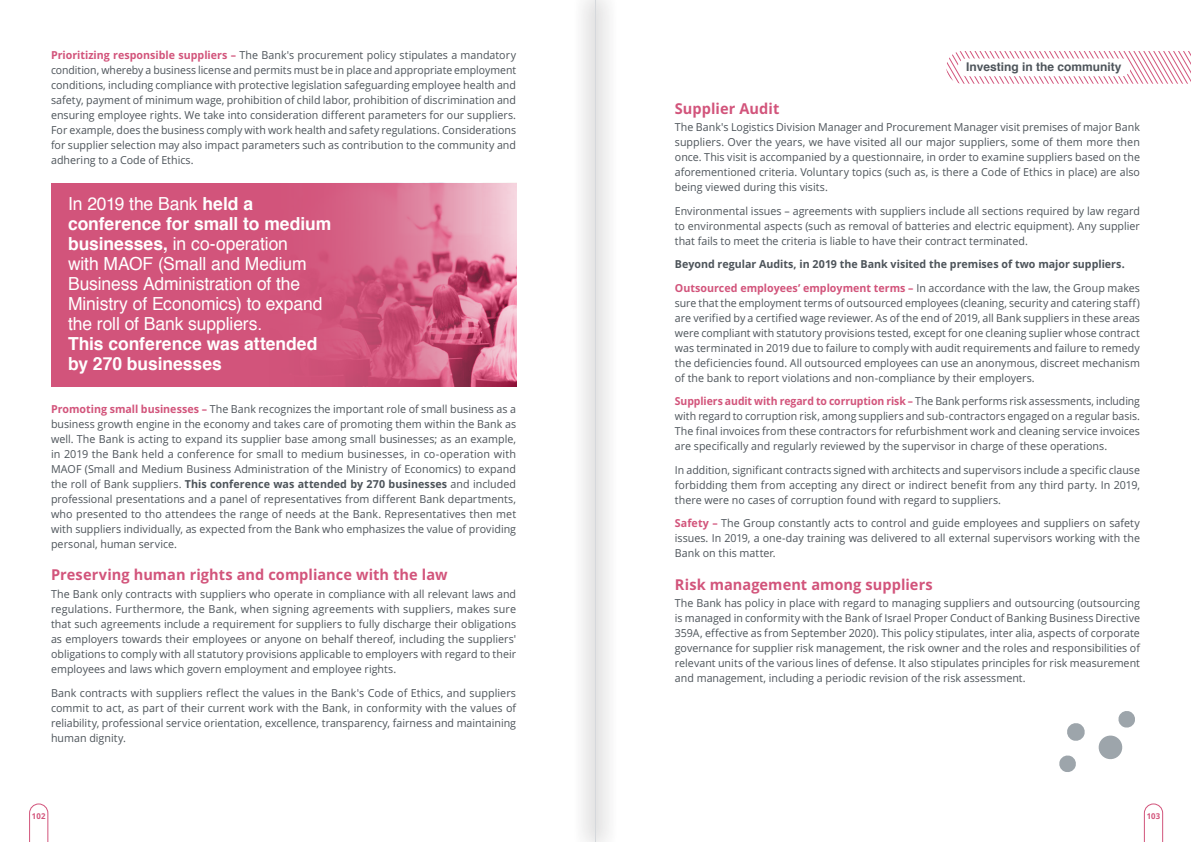
<style>
.page{position:relative;width:1191px;height:842px;background:#fff}
.page>*{position:absolute;margin:0;border:0;box-sizing:border-box;transform-origin:0 0}
.t1{font:18px/20px "Helvetica";letter-spacing:-.005em;color:#fff}
.t2{font:700 15px "Open Sans Hebrew";letter-spacing:.005em;color:#d2547b}
.t3{font:700 12px "Helvetica";color:#4d545a}
.t4{font:11px/15px "Open Sans Hebrew";color:#4d545a;text-align:justify}
.t5{font:11px/15px "Open Sans Hebrew";color:#4d545a;text-align:justify;scale:.95 1}
.t6{font:11px/15px "Open Sans Hebrew";color:#4d545a;text-align:justify;scale:.96 1}
.t7{font:700 11px "Open Sans Hebrew";color:#4d545a}
.t8{font:700 8px "Open Sans Hebrew";letter-spacing:.01em;color:#d2547b}
.s1{font-weight:700;color:#d2547b}
.s2{font-weight:700}
</style>
<div class="page">
<svg style="left:1144px;top:804px;width:18px;height:38px"></svg>
<svg style="left:29px;top:804px;width:19px;height:38px"></svg>
<svg style="left:946px;top:51px;width:245px;height:33px"></svg>
<div style="left:957px;top:58px;width:173px;height:18px;background:#fff;border-radius:9px"></div>
<div style="left:51px;top:183px;width:465px;height:204px;background:#d2547b"></div>
<img style="left:338px;top:183px;width:178px;height:204px">
<svg style="left:1067px;top:723px;width:18px;height:18px"></svg>
<svg style="left:1059px;top:755px;width:17px;height:17px"></svg>
<svg style="left:1098px;top:711px;width:37px;height:49px"></svg>
<div style="left:573px;top:0;width:45px;height:842px;background:#231f20;opacity:.6"></div>
<hr style="left:595px;top:0;width:1px;height:842px;background:#d5d8dc">
<p class="t4" style="left:51px;top:48px;width:466px"><span class="s1">Prioritizing responsible suppliers –</span> The Bank's procurement policy stipulates a mandatory condition, whereby a business license and permits must be in place and appropriate employment conditions, including compliance with protective legislation safeguarding employee health and safety, payment of minimum wage, prohibition of child labor, prohibition of discrimination and ensuring employee rights. We take into consideration different parameters for our suppliers.<br>For example, does the business comply with work health and safety regulations. Considerations for supplier selection may also impact parameters such as contribution to the community and adhering to a Code of Ethics.</p>
<p class="t1" style="left:68px;top:194px;width:265px">In 2019 the Bank <span class="s2">held a conference for small to medium businesses,</span> in co-operation<br>with MAOF (Small and Medium<br>Business Administration of the<br>Ministry of Economics) to expand the roll of Bank suppliers.<br><span class="s2">This conference was attended by 270 businesses</span></p>
<p class="t4" style="left:51px;top:402px;width:466px"><span class="s1">Promoting small businesses –</span> The Bank recognizes the important role of small business as a business growth engine in the economy and takes care of promoting them within the Bank as well. The Bank is acting to expand its supplier base among small businesses; as an example, in 2019 the Bank held a conference for small to medium businesses, in co-operation with MAOF (Small and Medium Business Administration of the Ministry of Economics) to expand the roll of Bank suppliers. <span class="s2">This conference was attended by 270 businesses</span> and included professional presentations and a panel of representatives from different Bank departments, who presented to tho attendees the range of needs at the Bank. Representatives then met with suppliers individually, as expected from the Bank who emphasizes the value of providing personal, human service.</p>
<h3 class="t2" style="left:51px;top:566px;width:398px">Preserving human rights and compliance with the law</h3>
<p class="t4" style="left:51px;top:587px;width:466px">The Bank only contracts with suppliers who operate in compliance with all relevant laws and regulations. Furthermore, the Bank, when signing agreements with suppliers, makes sure that such agreements include a requirement for suppliers to fully discharge their obligations as employers towards their employees or anyone on behalf thereof, including the suppliers' obligations to comply with all statutory provisions applicable to employers with regard to their employees and laws which govern employment and employee rights.</p>
<p class="t4" style="left:51px;top:685px;width:466px">Bank contracts with suppliers reflect the values in the Bank's Code of Ethics, and suppliers commit to act, as part of their current work with the Bank, in conformity with the values of reliability, professional service orientation, excellence, transparency, fairness and maintaining human dignity.</p>
<p class="t3" style="left:966px;top:58px;width:157px">Investing in the community</p>
<h3 class="t2" style="left:675px;top:100px;width:106px">Supplier Audit</h3>
<p class="t4" style="left:675px;top:120px;width:466px">The Bank's Logistics Division Manager and Procurement Manager visit premises of major Bank suppliers. Over the years, we have visited all our major suppliers, some of them more then once. This visit is accompanied by a questionnaire, in order to examine suppliers based on the aforementioned criteria. Voluntary topics (such as, is there a Code of Ethics in place) are also being viewed during this visits.</p>
<p class="t4" style="left:675px;top:204px;width:466px">Environmental issues – agreements with suppliers include all sections required by law regard to environmental aspects (such as removal of batteries and electric equipment). Any supplier that fails to meet the criteria is liable to have their contract terminated.</p>
<p class="t7" style="left:675px;top:258px;width:451px">Beyond regular Audits, in 2019 the Bank visited the premises of two major suppliers.</p>
<p class="t4" style="left:675px;top:281px;width:466px"><span class="s1">Outsourced employees’ employment terms –</span> In accordance with the law, the Group makes sure that the employment terms of outsourced employees (cleaning, security and catering staff) are verified by a certified wage reviewer. As of the end of 2019, all Bank suppliers in these areas were compliant with statutory provisions tested, except for one cleaning suplier whose contract was terminated in 2019 due to failure to comply with audit requirements and failure to remedy the deficiencies found. All outsourced employees can use an anonymous, discreet mechanism of the bank to report violations and non-compliance by their employers.</p>
<p class="t5" style="left:675px;top:394px;width:491px"><span class="s1">Suppliers audit with regard to corruption risk –</span> The Bank performs risk assessments, including with regard to corruption risk, among suppliers and sub-contractors engaged on a regular basis.<br>The final invoices from these contractors for refurbishment work and cleaning service invoices are specifically and regularly reviewed by the supervisor in charge of these operations.</p>
<p class="t6" style="left:675px;top:463px;width:486px">In addition, significant contracts signed with architects and supervisors include a specific clause forbidding them from accepting any direct or indirect benefit from any third party. In 2019, there were no cases of corruption found with regard to suppliers.</p>
<p class="t4" style="left:675px;top:516px;width:466px"><span class="s1">Safety –</span> The Group constantly acts to control and guide employees and suppliers on safety issues. In 2019, a one-day training was delivered to all external supervisors working with the Bank on this matter.</p>
<h3 class="t2" style="left:675px;top:576px;width:259px">Risk management among suppliers</h3>
<p class="t4" style="left:675px;top:596px;width:466px">The Bank has policy in place with regard to managing suppliers and outsourcing (outsourcing is managed in conformity with the Bank of Israel Proper Conduct of Banking Business Directive 359A, effective as from September 2020). This policy stipulates, inter alia, aspects of corporate governance for supplier risk management, the risk owner and the roles and responsibilities of relevant units of the various lines of defense. It also stipulates principles for risk measurement and management, including a periodic revision of the risk assessment.</p>
<p class="t8" style="left:32px;top:811px;width:15px">102</p>
<p class="t8" style="left:1146px;top:811px;width:15px">103</p>
</div>
